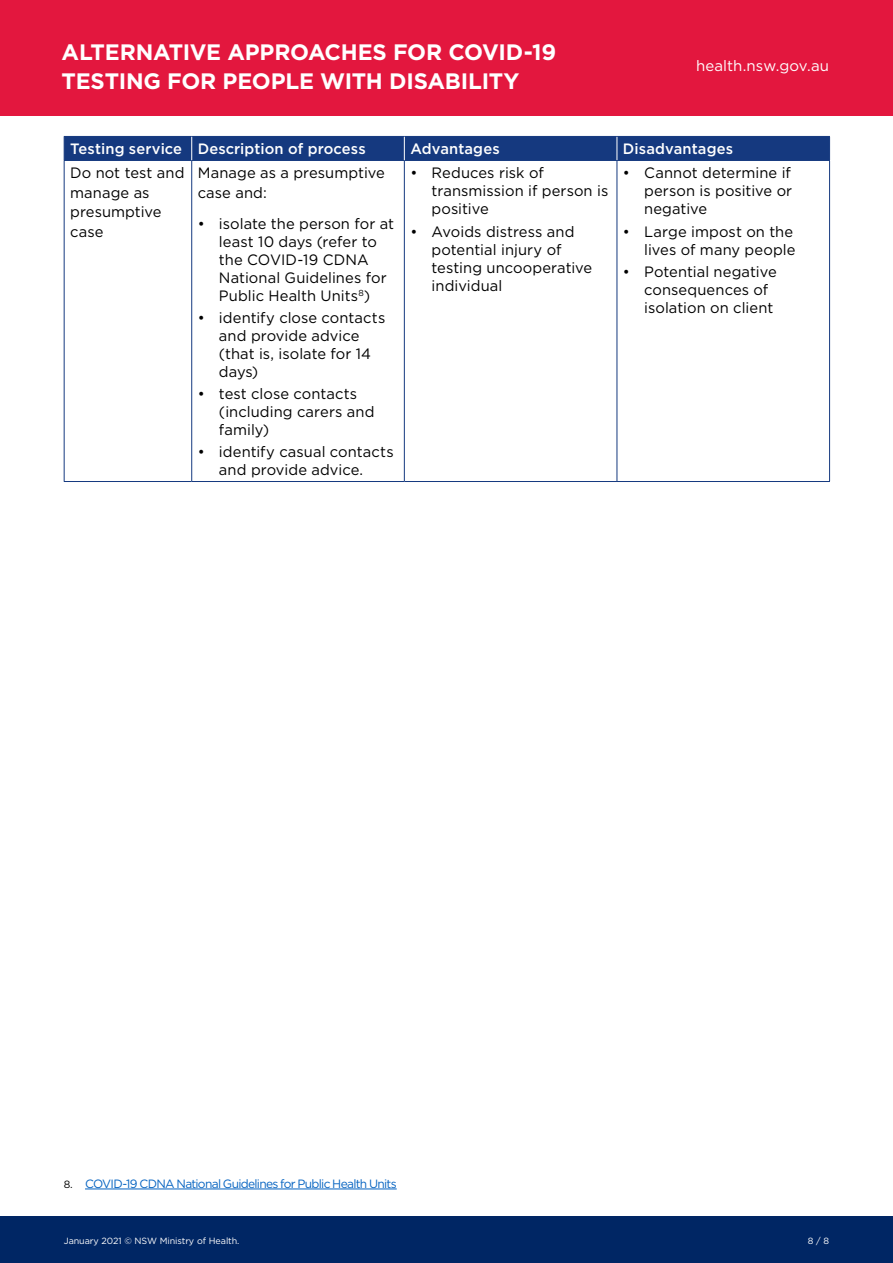
<style>
.page{position:relative;width:893px;height:1263px;background:#fff}
.page>*{position:absolute;margin:0;border:0;box-sizing:border-box;transform-origin:0 0}
.t1{font:700 22.35px/29.1px "Gotham";letter-spacing:-.01em;color:#fff}
.t2{font:15px/18px "Gotham";letter-spacing:.005em;color:#000}
.t3{font:500 15px "Gotham";letter-spacing:.005em;color:#fff}
.t4{font:15px "Gotham";letter-spacing:.005em;color:#fff}
.t5{font:12px "Gotham";letter-spacing:-.06em;color:#0563c1}
.t6{font:9px "Gotham";letter-spacing:-.01em;color:#fff}
.s1{font-size:10.5px;color:#000}
</style>
<div class="page">
<div style="left:0;top:1216px;width:893px;height:47px;background:#002664"></div>
<div style="left:0;top:0;width:893px;height:116px;background:#e3173e"></div>
<hr style="left:64px;top:160px;width:128px;height:1px;background:#15397f">
<hr style="left:64px;top:161px;width:1px;height:320px;background:#15397f">
<hr style="left:192px;top:160px;width:212px;height:1px;background:#15397f">
<hr style="left:191px;top:161px;width:1px;height:320px;background:#15397f">
<hr style="left:404px;top:160px;width:213px;height:1px;background:#15397f">
<hr style="left:404px;top:161px;width:1px;height:320px;background:#15397f">
<hr style="left:617px;top:160px;width:213px;height:1px;background:#15397f">
<hr style="left:617px;top:161px;width:1px;height:320px;background:#15397f">
<hr style="left:829px;top:161px;width:1px;height:320px;background:#15397f">
<hr style="left:64px;top:481px;width:128px;height:1px;background:#15397f">
<hr style="left:192px;top:481px;width:212px;height:1px;background:#15397f">
<hr style="left:404px;top:481px;width:213px;height:1px;background:#15397f">
<hr style="left:617px;top:481px;width:213px;height:1px;background:#15397f">
<div style="left:64px;top:136px;width:766px;height:24px;background:#15397f"></div>
<hr style="left:85px;top:1189px;width:312px;height:1px;background:#0563c1">
<h1 class="t1" style="left:62px;top:37px;width:496px">ALTERNATIVE APPROACHES FOR COVID-19<br>TESTING FOR PEOPLE WITH DISABILITY</h1>
<p class="t4" style="left:696px;top:56px;width:135px">health.nsw.gov.au</p>
<p class="t3" style="left:70px;top:139px;width:297px">Testing service Description of process</p>
<p class="t3" style="left:410px;top:139px;width:91px">Advantages</p>
<p class="t3" style="left:623px;top:139px;width:112px">Disadvantages</p>
<p class="t2" style="left:70px;top:163px;width:116px;line-height:19.5px">Do not test and manage as presumptive case</p>
<p class="t2" style="left:198px;top:163px;width:189px;line-height:19.5px">Manage as a presumptive case and:</p>
<p class="t2" style="left:432px;top:164px;width:178px;text-indent:-21px">• Reduces risk of transmission if person is positive</p>
<p class="t2" style="left:432px;top:222px;width:162px;text-indent:-21px">• Avoids distress and potential injury of testing uncooperative individual</p>
<p class="t2" style="left:644px;top:164px;width:150px;text-align:justify;text-indent:-21px">• Cannot determine if person is positive or negative</p>
<p class="t2" style="left:623px;top:222px;width:174px;text-align:right">• Large impost on the lives of many people</p>
<p class="t2" style="left:644px;top:262px;width:134px;text-indent:-21px">• Potential negative consequences of isolation on client</p>
<p class="t2" style="left:219px;top:214px;width:177px;text-indent:-21px">• isolate the person for at least 10 days (refer to the COVID-19 CDNA<br>National Guidelines for<br>Public Health Units<sup>8</sup>)</p>
<p class="t2" style="left:219px;top:308px;width:168px;text-indent:-21px">• identify close contacts and provide advice (that is, isolate for 14 days)</p>
<p class="t2" style="left:219px;top:385px;width:157px;text-indent:-21px">• test close contacts (including carers and family)</p>
<p class="t2" style="left:219px;top:443px;width:176px;text-indent:-21px">• identify casual contacts and provide advice.</p>
<p class="t5" style="left:64px;top:1176px;width:334px"><span class="s1">8.</span> COVID-19 CDNA National Guidelines for Public Health Units</p>
<p class="t6" style="left:64px;top:1235px;width:177px">January 2021 © NSW Ministry of Health.</p>
<p class="t6" style="left:808px;top:1235px;width:23px">8 / 8</p>
</div>
